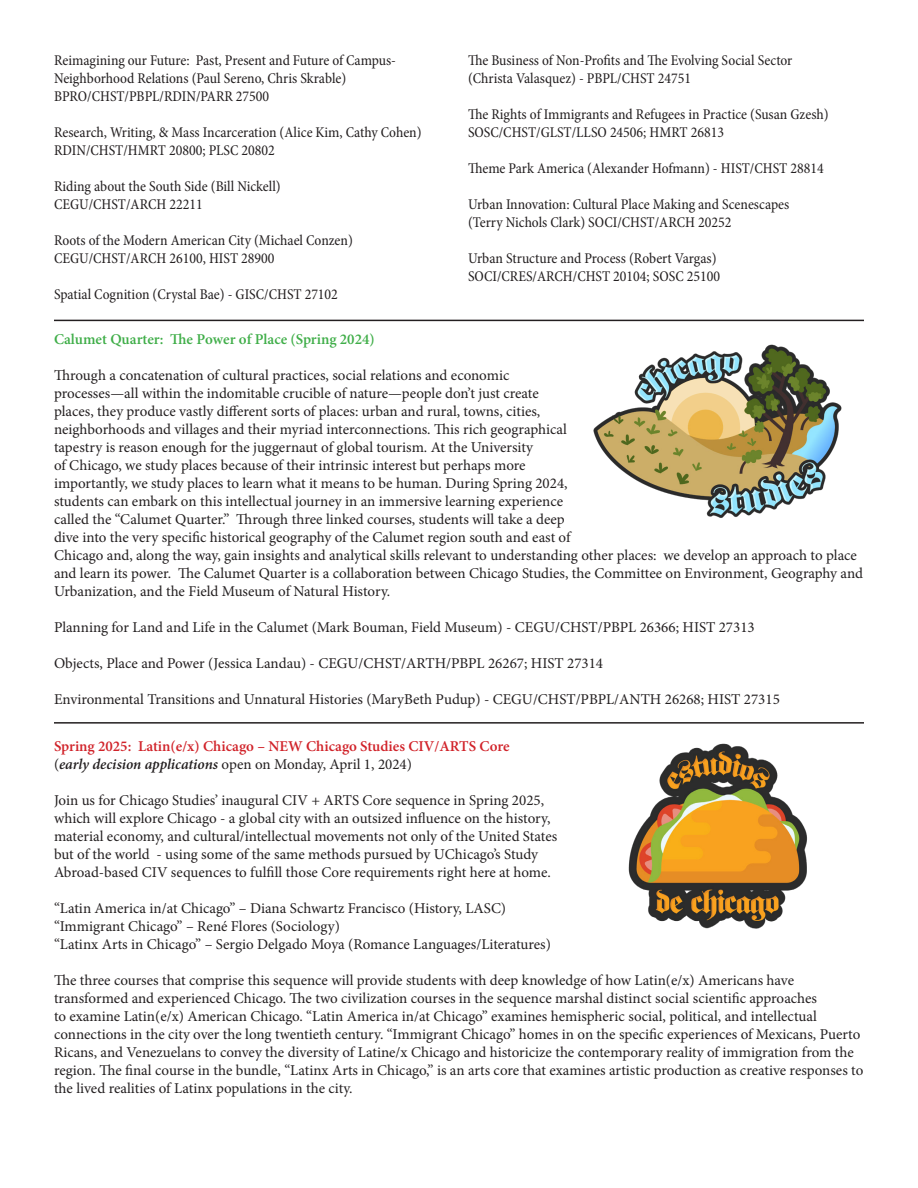
<style>
.page{position:relative;width:918px;height:1188px;background:#fff}
.page>*{position:absolute;margin:0;border:0;box-sizing:border-box;transform-origin:0 0}
.t1{font:15px/18px "Minion Pro";color:#231f20}
.t2{font:condensed 15px/18px "Minion Pro";color:#231f20}
.t3{font:600 15px/18px "Minion Pro";color:#d1232a}
.t4{font:600 15px "Minion Pro";color:#40ae49}
.s1{font-weight:400;color:#231f20}
.s2{font-style:italic;color:#231f20}
</style>
<div class="page">
<hr style="left:54px;top:320px;width:810px;height:1px;background:#231f20">
<img style="left:593px;top:344px;width:249px;height:174px">
<hr style="left:54px;top:722px;width:810px;height:2px;background:#231f20">
<img style="left:628px;top:743px;width:179px;height:186px">
<p class="t2" style="left:54px;top:51px;width:344px">Reimagining our Future: Past, Present and Future of Campus-<br>Neighborhood Relations (Paul Sereno, Chris Skrable)<br>BPRO/CHST/PBPL/RDIN/PARR 27500</p>
<p class="t2" style="left:54px;top:123px;width:369px">Research, Writing, &amp; Mass Incarceration (Alice Kim, Cathy Cohen)</p>
<p class="t2" style="left:54px;top:141px;width:222px">RDIN/CHST/HMRT 20800; PLSC 20802</p>
<p class="t2" style="left:54px;top:177px;width:228px">Riding about the South Side (Bill Nickell)</p>
<p class="t2" style="left:54px;top:195px;width:150px">CEGU/CHST/ARCH 22211</p>
<p class="t2" style="left:54px;top:231px;width:300px">Roots of the Modern American City (Michael Conzen)</p>
<p class="t2" style="left:54px;top:249px;width:222px">CEGU/CHST/ARCH 26100, HIST 28900</p>
<p class="t2" style="left:54px;top:285px;width:285px">Spatial Cognition (Crystal Bae) - GISC/CHST 27102</p>
<p class="t2" style="left:468px;top:51px;width:326px">The Business of Non-Profits and The Evolving Social Sector (Christa Valasquez) - PBPL/CHST 24751</p>
<p class="t2" style="left:468px;top:105px;width:362px">The Rights of Immigrants and Refugees in Practice (Susan Gzesh)<br>SOSC/CHST/GLST/LLSO 24506; HMRT 26813</p>
<p class="t2" style="left:468px;top:159px;width:357px">Theme Park America (Alexander Hofmann) - HIST/CHST 28814</p>
<p class="t2" style="left:468px;top:195px;width:323px">Urban Innovation: Cultural Place Making and Scenescapes</p>
<p class="t2" style="left:468px;top:213px;width:265px">(Terry Nichols Clark) SOCI/CHST/ARCH 20252</p>
<p class="t2" style="left:468px;top:249px;width:250px">Urban Structure and Process (Robert Vargas)</p>
<p class="t2" style="left:468px;top:267px;width:254px">SOCI/CRES/ARCH/CHST 20104; SOSC 25100</p>
<p class="t4" style="left:54px;top:329px;width:322px">Calumet Quarter: The Power of Place (Spring 2024)</p>
<p class="t1" style="left:54px;top:366px;width:811px">Through a concatenation of cultural practices, social relations and economic<br>processes—all within the indomitable crucible of nature—people don’t just create<br>places, they produce vastly different sorts of places: urban and rural, towns, cities,<br>neighborhoods and villages and their myriad interconnections. This rich geographical<br>tapestry is reason enough for the juggernaut of global tourism. At the University<br>of Chicago, we study places because of their intrinsic interest but perhaps more<br>importantly, we study places to learn what it means to be human. During Spring 2024,<br>students can embark on this intellectual journey in an immersive learning experience<br>called the “Calumet Quarter.” Through three linked courses, students will take a deep<br>dive into the very specific historical geography of the Calumet region south and east of<br>Chicago and, along the way, gain insights and analytical skills relevant to understanding other places: we develop an approach to place and learn its power. The Calumet Quarter is a collaboration between Chicago Studies, the Committee on Environment, Geography and Urbanization, and the Field Museum of Natural History.</p>
<p class="t1" style="left:54px;top:618px;width:702px">Planning for Land and Life in the Calumet (Mark Bouman, Field Museum) - CEGU/CHST/PBPL 26366; HIST 27313</p>
<p class="t1" style="left:54px;top:654px;width:551px">Objects, Place and Power (Jessica Landau) - CEGU/CHST/ARTH/PBPL 26267; HIST 27314</p>
<p class="t1" style="left:54px;top:690px;width:727px">Environmental Transitions and Unnatural Histories (MaryBeth Pudup) - CEGU/CHST/PBPL/ANTH 26268; HIST 27315</p>
<p class="t3" style="left:54px;top:737px;width:457px">Spring 2025: Latin(e/x) Chicago – NEW Chicago Studies CIV/ARTS Core <span class="s1">(</span><span class="s2">early decision applications</span> <span class="s1">open on Monday, April 1, 2024)</span></p>
<p class="t1" style="left:54px;top:791px;width:505px">Join us for Chicago Studies’ inaugural CIV + ARTS Core sequence in Spring 2025, which will explore Chicago - a global city with an outsized influence on the history, material economy, and cultural/intellectual movements not only of the United States but of the world - using some of the same methods pursued by UChicago’s Study Abroad-based CIV sequences to fulfill those Core requirements right here at home.</p>
<p class="t1" style="left:54px;top:899px;width:454px">“Latin America in/at Chicago” – Diana Schwartz Francisco (History, LASC)</p>
<p class="t1" style="left:54px;top:917px;width:287px">“Immigrant Chicago” – René Flores (Sociology)</p>
<p class="t1" style="left:54px;top:935px;width:498px">“Latinx Arts in Chicago” – Sergio Delgado Moya (Romance Languages/Literatures)</p>
<p class="t1" style="left:54px;top:971px;width:811px">The three courses that comprise this sequence will provide students with deep knowledge of how Latin(e/x) Americans have transformed and experienced Chicago. The two civilization courses in the sequence marshal distinct social scientific approaches<br>to examine Latin(e/x) American Chicago. “Latin America in/at Chicago” examines hemispheric social, political, and intellectual connections in the city over the long twentieth century. “Immigrant Chicago” homes in on the specific experiences of Mexicans, Puerto Ricans, and Venezuelans to convey the diversity of Latine/x Chicago and historicize the contemporary reality of immigration from the region. The final course in the bundle, “Latinx Arts in Chicago,” is an arts core that examines artistic production as creative responses to the lived realities of Latinx populations in the city.</p>
</div>
